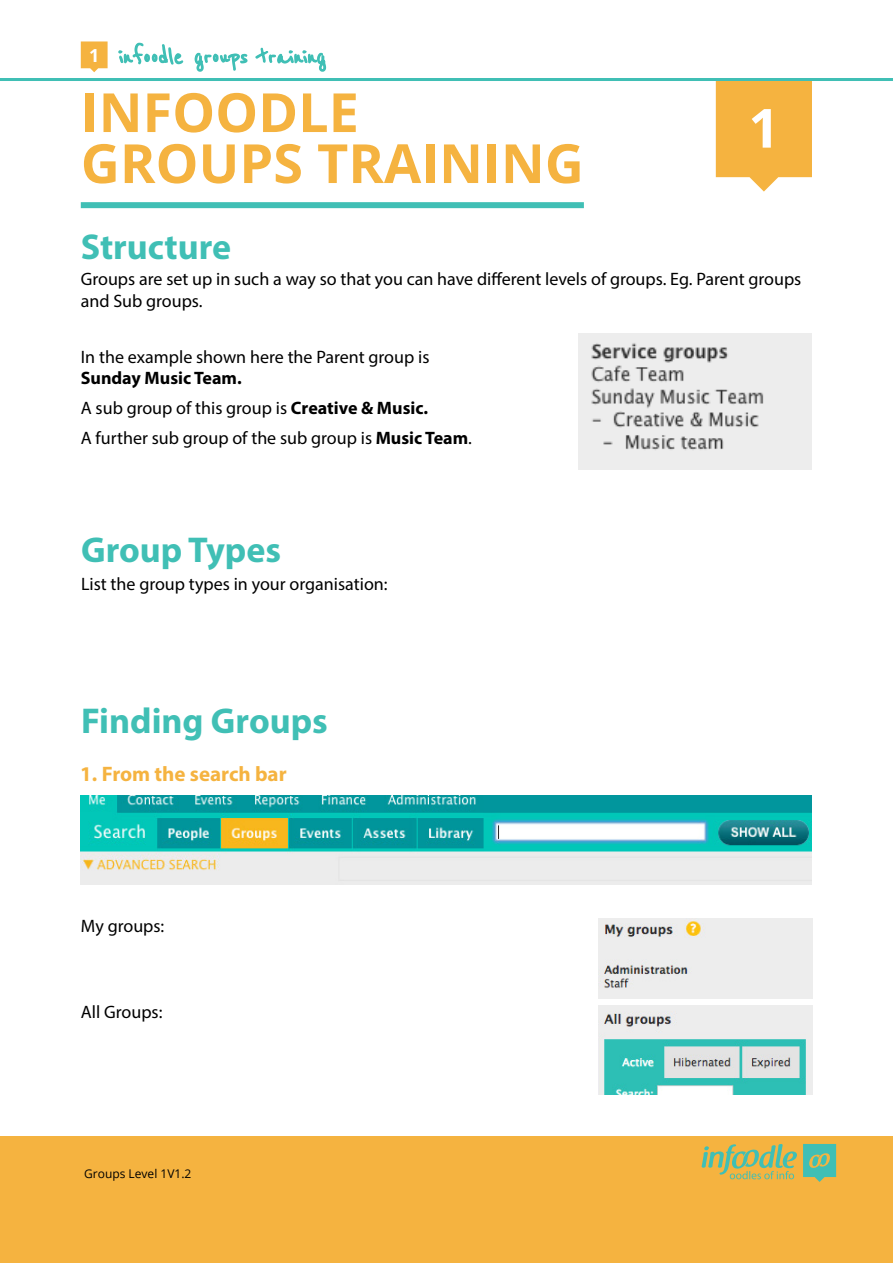
<style>
.page{position:relative;width:893px;height:1263px;background:#fff}
.page>*{position:absolute;margin:0;border:0;box-sizing:border-box;transform-origin:0 0}
.t1{font:700 54px/51px "Open Sans";color:#f5b340}
.t2{font:700 54px "Open Sans";color:#fff}
.t3{font:700 36px "Myriad Pro";color:#40bfb5}
.t4{font:700 21px "Myriad Pro";color:#f5b340}
.t5{font:18px/30.2px "Myriad Pro";color:#000}
.t6{font:12px "Open Sans";color:#000}
.s1{font-weight:700}
</style>
<div class="page">
<div style="left:0;top:1136px;width:893px;height:127px;background:#f5b340"></div>
<svg style="left:701px;top:1144px;width:96px;height:35px"></svg>
<svg style="left:803px;top:1144px;width:33px;height:38px"></svg>
<svg style="left:118px;top:42px;width:66px;height:23px"></svg>
<svg style="left:194px;top:47px;width:133px;height:25px"></svg>
<svg style="left:81px;top:41px;width:27px;height:31px"></svg>
<hr style="left:0;top:78px;width:893px;height:3px;background:#40bfb5">
<svg style="left:716px;top:81px;width:96px;height:111px;background:#f6bb55"></svg>
<div style="left:81px;top:202px;width:503px;height:6px;background:#40bfb5"></div>
<img style="left:578px;top:333px;width:234px;height:136px">
<img style="left:80px;top:796px;width:731px;height:88px">
<img style="left:598px;top:918px;width:214px;height:81px">
<img style="left:598px;top:1006px;width:214px;height:88px">
<h1 class="t1" style="left:81px;top:86px;width:505px">INFOODLE<br>GROUPS TRAINING</h1>
<h1 class="t2" style="left:748px;top:90px;width:32px">1</h1>
<h2 class="t3" style="left:81px;top:223px;width:152px">Structure</h2>
<p class="t5" style="left:81px;top:268px;width:722px;line-height:21.6px">Groups are set up in such a way so that you can have different levels of groups. Eg. Parent groups and Sub groups.</p>
<p class="t5" style="left:81px;top:341px;width:350px">In the example shown here the Parent group is</p>
<p class="t5" style="left:81px;top:363px;width:393px"><span class="s1">Sunday Music Team.<br></span>A sub group of this group is <span class="s1">Creative &amp; Music.<br></span>A further sub group of the sub group is <span class="s1">Music Team</span>.</p>
<h2 class="t3" style="left:81px;top:526px;width:202px">Group Types</h2>
<p class="t5" style="left:81px;top:569px;width:308px">List the group types in your organisation:</p>
<h2 class="t3" style="left:81px;top:697px;width:248px">Finding Groups</h2>
<p class="t4" style="left:80px;top:760px;width:208px">1. From the search bar</p>
<p class="t5" style="left:81px;top:911px;width:85px">My groups:</p>
<p class="t5" style="left:81px;top:997px;width:83px">All Groups:</p>
<p class="t6" style="left:84px;top:1165px;width:109px">Groups Level 1V1.2</p>
</div>
